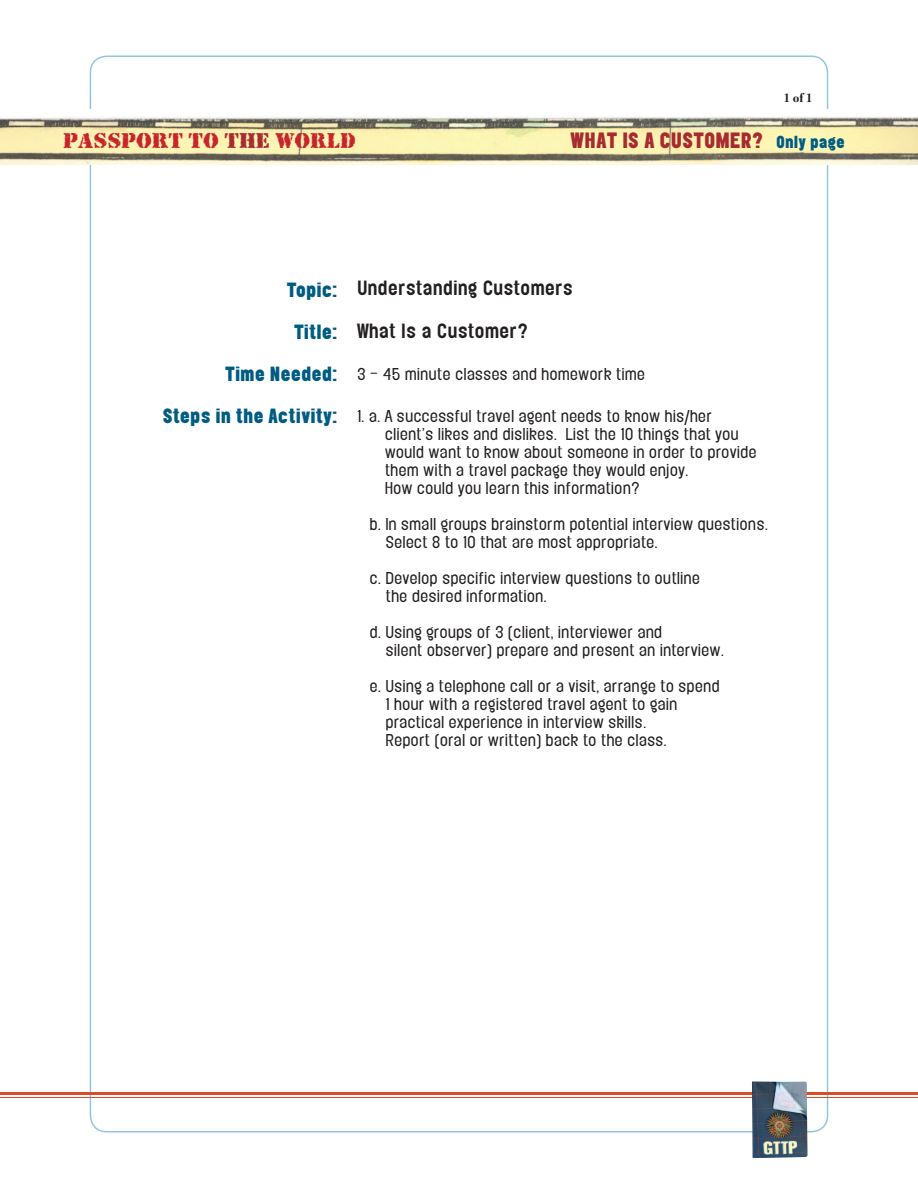
<style>
.page{position:relative;width:918px;height:1188px;background:#fff}
.page>*{position:absolute;margin:0;border:0;box-sizing:border-box;transform-origin:0 0}
.t1{font:22.5px "Rubber Stamp Plain";color:#c8242b}
.t2{font:900 19.35px "Elephant";color:#a72b30}
.t3{font:900 18px "Elephant";color:#005c82}
.t4{font:500 18px "Elephant";letter-spacing:-.01em;color:#231f20}
.t5{font:300 15px/18px "Elephant";color:#231f20}
.t6{font:700 13.5px "Bulmer";color:#231f20}
.s1{color:#a72b30}
.s2{font-size:15.3px;color:#005c82}
</style>
<div class="page">
<hr style="left:0;top:1092px;width:918px;height:3px;background:#dc4c27">
<hr style="left:0;top:1097px;width:918px;height:1px;background:#dc4c27">
<img style="left:0;top:116px;width:918px;height:48px">
<img style="left:752px;top:1081px;width:56px;height:77px">
<h1 class="t1" style="left:63px;top:127px;width:294px">PASSPORT TO <span class="s1">THE</span> WORLD</h1>
<p class="t6" style="left:783px;top:90px;width:31px">1 of 1</p>
<p class="t2" style="left:570px;top:132px;width:277px">WHAT Is A cUsTomer? <span class="s2">only page</span></p>
<p class="t3" style="left:287px;top:282px;width:52px">Topic:</p>
<p class="t3" style="left:294px;top:324px;width:45px">Title:</p>
<p class="t3" style="left:225px;top:366px;width:114px">Time needed:</p>
<p class="t3" style="left:162px;top:408px;width:177px">steps in the Activity:</p>
<p class="t4" style="left:357px;top:281px;width:217px">understanding customers</p>
<p class="t4" style="left:357px;top:324px;width:173px">What is a customer?</p>
<p class="t5" style="left:357px;top:367px;width:290px">3 – 45 minute classes and homework time</p>
<p class="t5" style="left:385px;top:409px;width:374px;text-indent:-28px">1. a. A successful travel agent needs to know his/her client’s likes and dislikes. List the 10 things that you would want to know about someone in order to provide them with a travel package they would enjoy.<br>How could you learn this information?</p>
<p class="t5" style="left:385px;top:517px;width:384px;text-indent:-16px">b. In small groups brainstorm potential interview questions.<br>Select 8 to 10 that are most appropriate.</p>
<p class="t5" style="left:385px;top:571px;width:316px;text-indent:-16px">c. Develop specific interview questions to outline the desired information.</p>
<p class="t5" style="left:385px;top:625px;width:340px;text-indent:-16px">d. Using groups of 3 (client, interviewer and<br>silent observer) prepare and present an interview.</p>
<p class="t5" style="left:385px;top:679px;width:336px;text-indent:-16px">e. Using a telephone call or a visit, arrange to spend 1 hour with a registered travel agent to gain practical experience in interview skills.<br>Report (oral or written) back to the class.</p>
</div>
